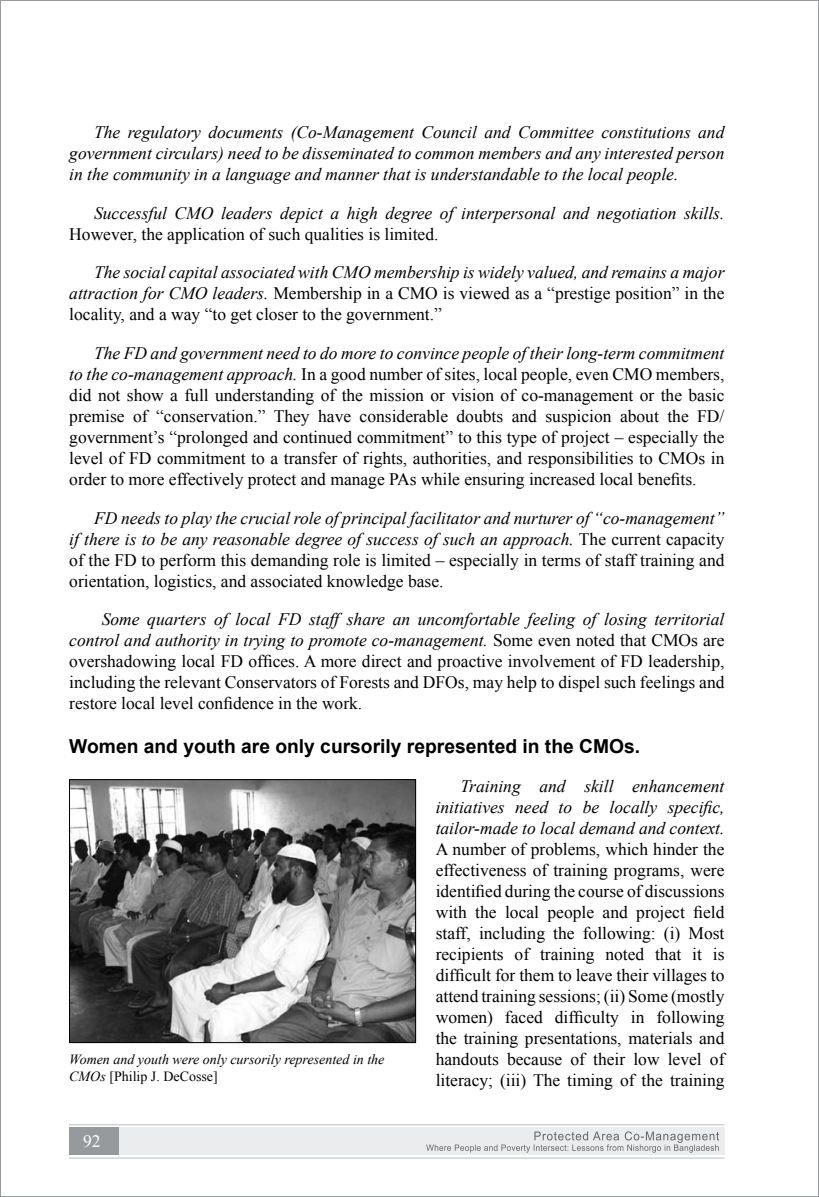
<style>
.page{position:relative;width:819px;height:1197px;background:#fff}
.page>*{position:absolute;margin:0;border:0;box-sizing:border-box;transform-origin:0 0}
.t1{font:700 19.25px "Arial";color:#000}
.t2{font:17.5px/21px "Times New Roman";color:#000;text-align:justify}
.t3{font:italic 17.5px/21px "Times New Roman";color:#000;text-align:justify}
.t4{font:17.5px "Times New Roman";color:#fff}
.t5{font:italic 14px/16.8px "Times New Roman";color:#000}
.s1{font-style:normal}
.s2{font-style:italic}
</style>
<div class="page">
<div style="left:69px;top:1128px;width:655px;height:27px;background:#ebeced"></div>
<div style="left:69px;top:1128px;width:49px;height:27px;background:#979a9c"></div>
<svg style="left:426px;top:1131px;width:293px;height:22px"></svg>
<hr style="left:69px;top:1158px;width:656px;height:1px;background:#bcbdc0">
<hr style="left:69px;top:1124px;width:655px;height:1px;background:#bcbdc0">
<img style="left:71px;top:781px;width:343px;height:260px">
<div style="left:69px;top:779px;width:347px;height:264px;border:1px solid #000"></div>
<p class="t3" style="left:69px;top:121px;width:657px;text-indent:25px">The regulatory documents (Co-Management Council and Committee constitutions and government circulars) need to be disseminated to common members and any interested person in the community in a language and manner that is understandable to the local people.</p>
<p class="t3" style="left:94px;top:202px;width:632px">Successful CMO leaders depict a high degree of interpersonal and negotiation skills.</p>
<p class="t2" style="left:69px;top:223px;width:371px">However, the application of such qualities is limited.</p>
<p class="t3" style="left:69px;top:262px;width:657px;text-indent:25px">The social capital associated with CMO membership is widely valued, and remains a major attraction for CMO leaders. <span class="s1">Membership in a CMO is viewed as a “prestige position” in the locality, and a way “to get closer to the government.”</span></p>
<p class="t2" style="left:69px;top:342px;width:657px;text-indent:25px"><span class="s2">The FD and government need to do more to convince people of their long-term commitment to the co-management approach.</span> In a good number of sites, local people, even CMO members, did not show a full understanding of the mission or vision of co-management or the basic premise of “conservation.” They have considerable doubts and suspicion about the FD/ government’s “prolonged and continued commitment” to this type of project – especially the level of FD commitment to a transfer of rights, authorities, and responsibilities to CMOs in order to more effectively protect and manage PAs while ensuring increased local benefits.</p>
<p class="t2" style="left:69px;top:507px;width:657px;text-indent:25px"><span class="s2">FD needs to play the crucial role of principal facilitator and nurturer of “co-management” if there is to be any reasonable degree of success of such an approach.</span> The current capacity of the FD to perform this demanding role is limited – especially in terms of staff training and orientation, logistics, and associated knowledge base.</p>
<p class="t2" style="left:69px;top:609px;width:657px;text-indent:32px"><span class="s2">Some quarters of local FD staff share an uncomfortable feeling of losing territorial control and authority in trying to promote co-management.</span> Some even noted that CMOs are overshadowing local FD offices. A more direct and proactive involvement of FD leadership, including the relevant Conservators of Forests and DFOs, may help to dispel such feelings and restore local level confidence in the work.</p>
<p class="t1" style="left:69px;top:734px;width:572px">Women and youth are only cursorily represented in the CMOs.</p>
<p class="t3" style="left:436px;top:775px;width:290px;text-indent:25px">Training and skill enhancement initiatives need to be locally specific, tailor-made to local demand and context.</p>
<p class="t2" style="left:436px;top:838px;width:290px">A number of problems, which hinder the effectiveness of training programs, were identified during the course of discussions with the local people and project field staff, including the following: (i) Most recipients of training noted that it is difficult for them to leave their villages to attend training sessions; (ii) Some (mostly women) faced difficulty in following the training presentations, materials and handouts because of their low level of literacy; (iii) The timing of the training</p>
<p class="t5" style="left:69px;top:1051px;width:317px">Women and youth were only cursorily represented in the<br>CMOs <span class="s1">[Philip J. DeCosse]</span></p>
<p class="t4" style="left:83px;top:1129px;width:19px">92</p>
</div>
